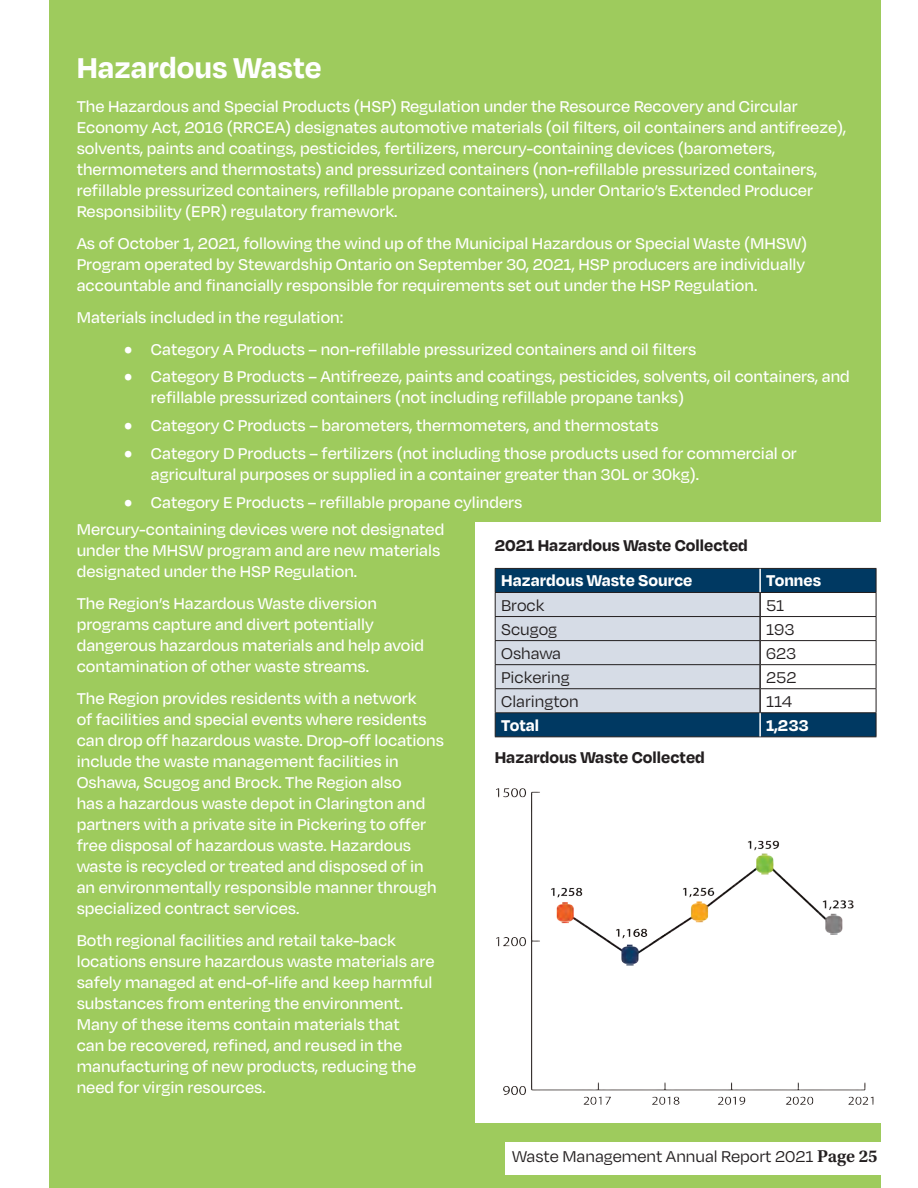
<style>
.page{position:relative;width:918px;height:1188px;background:#fff}
.page>*{position:absolute;margin:0;border:0;box-sizing:border-box;transform-origin:0 0}
.HEADING-H1{font:700 33px "Degular";color:#fff}
.BULLET2020-ICONS{font:500 18px/21px "Degular";color:#fff}
.t1{font:18px "Degular";color:#231f20}
.t2{font:700 18px "Degular";color:#231f20}
.t3{font:700 18px "Degular";color:#fff}
.s1{font-family:"Utopia Std Capt";font-weight:400;font-size:21px}
.s2{font-family:"Utopia Std";font-weight:600}
</style>
<div class="page">
<div style="left:50px;top:0;width:831px;height:1188px;background:#9ecb5d"></div>
<div style="left:475px;top:523px;width:406px;height:600px;background:#fff"></div>
<svg style="left:761px;top:569px;width:115px;height:167px"></svg>
<hr style="left:759px;top:593px;width:2px;height:23px;background:#231f20">
<hr style="left:759px;top:617px;width:2px;height:23px;background:#231f20">
<hr style="left:759px;top:641px;width:2px;height:23px;background:#231f20">
<hr style="left:759px;top:665px;width:2px;height:23px;background:#231f20">
<hr style="left:759px;top:689px;width:2px;height:23px;background:#231f20">
<hr style="left:495px;top:568px;width:265px;height:1px;background:#231f20">
<hr style="left:760px;top:568px;width:116px;height:1px;background:#231f20">
<hr style="left:760px;top:592px;width:116px;height:1px;background:#231f20">
<hr style="left:760px;top:616px;width:116px;height:1px;background:#231f20">
<hr style="left:760px;top:640px;width:116px;height:1px;background:#231f20">
<hr style="left:760px;top:664px;width:116px;height:1px;background:#231f20">
<hr style="left:760px;top:688px;width:116px;height:1px;background:#231f20">
<svg style="left:495px;top:569px;width:265px;height:167px;background:#94a7b9"></svg>
<hr style="left:760px;top:712px;width:116px;height:1px;background:#231f20">
<svg style="left:876px;top:569px;width:1px;height:167px"></svg>
<hr style="left:495px;top:736px;width:265px;height:1px;background:#231f20">
<hr style="left:760px;top:736px;width:116px;height:1px;background:#231f20">
<hr style="left:759px;top:569px;width:2px;height:23px;background:#fff">
<hr style="left:759px;top:713px;width:2px;height:23px;background:#fff">
<img style="left:496px;top:788px;width:378px;height:317px">
<div style="left:505px;top:1142px;width:413px;height:33px;background:#fff"></div>
<h1 class="HEADING-H1" style="left:77px;top:46px;width:247px">Hazardous Waste</h1>
<p class="BULLET2020-ICONS" style="left:77px;top:95px;width:771px">The Hazardous and Special Products (HSP) Regulation under the Resource Recovery and Circular Economy Act, 2016 (RRCEA) designates automotive materials (oil filters, oil containers and antifreeze), solvents, paints and coatings, pesticides, fertilizers, mercury-containing devices (barometers, thermometers and thermostats) and pressurized containers (non-refillable pressurized containers, refillable pressurized containers, refillable propane containers), under Ontario’s Extended Producer Responsibility (EPR) regulatory framework.</p>
<p class="BULLET2020-ICONS" style="left:77px;top:232px;width:732px;text-align:justify">As of October 1, 2021, following the wind up of the Municipal Hazardous or Special Waste (MHSW)<br>Program operated by Stewardship Ontario on September 30, 2021, HSP producers are individually accountable and financially responsible for requirements set out under the HSP Regulation.</p>
<p class="BULLET2020-ICONS" style="left:77px;top:306px;width:268px">Materials included in the regulation:</p>
<p class="BULLET2020-ICONS" style="left:124px;top:338px;width:574px"><span class="s1">•</span> Category A Products – non-refillable pressurized containers and oil filters</p>
<p class="BULLET2020-ICONS" style="left:151px;top:365px;width:700px;text-indent:-27px"><span class="s1">•</span> Category B Products – Antifreeze, paints and coatings, pesticides, solvents, oil containers, and refillable pressurized containers (not including refillable propane tanks)</p>
<p class="BULLET2020-ICONS" style="left:124px;top:414px;width:536px"><span class="s1">•</span> Category C Products – barometers, thermometers, and thermostats</p>
<p class="BULLET2020-ICONS" style="left:151px;top:442px;width:647px;text-indent:-27px"><span class="s1">•</span> Category D Products – fertilizers (not including those products used for commercial or agricultural purposes or supplied in a container greater than 30L or 30kg).</p>
<p class="BULLET2020-ICONS" style="left:124px;top:491px;width:400px"><span class="s1">•</span> Category E Products – refillable propane cylinders</p>
<p class="BULLET2020-ICONS" style="left:77px;top:518px;width:369px">Mercury-containing devices were not designated under the MHSW program and are new materials designated under the HSP Regulation.</p>
<p class="BULLET2020-ICONS" style="left:77px;top:592px;width:349px">The Region’s Hazardous Waste diversion programs capture and divert potentially dangerous hazardous materials and help avoid contamination of other waste streams.</p>
<p class="BULLET2020-ICONS" style="left:77px;top:687px;width:369px">The Region provides residents with a network<br>of facilities and special events where residents can drop off hazardous waste. Drop-off locations include the waste management facilities in Oshawa, Scugog and Brock. The Region also<br>has a hazardous waste depot in Clarington and partners with a private site in Pickering to offer free disposal of hazardous waste. Hazardous waste is recycled or treated and disposed of in an environmentally responsible manner through specialized contract services.</p>
<p class="BULLET2020-ICONS" style="left:77px;top:929px;width:359px">Both regional facilities and retail take-back locations ensure hazardous waste materials are safely managed at end-of-life and keep harmful substances from entering the environment.<br>Many of these items contain materials that<br>can be recovered, refined, and reused in the manufacturing of new products, reducing the need for virgin resources.</p>
<p class="t2" style="left:495px;top:534px;width:255px">2021 Hazardous Waste Collected</p>
<p class="t3" style="left:501px;top:569px;width:193px">Hazardous Waste Source</p>
<p class="t3" style="left:766px;top:569px;width:56px">Tonnes</p>
<p class="t1" style="left:501px;top:594px;width:45px">Brock</p>
<p class="t1" style="left:766px;top:594px;width:20px">51</p>
<p class="t1" style="left:501px;top:618px;width:58px">Scugog</p>
<p class="t1" style="left:766px;top:618px;width:30px">193</p>
<p class="t1" style="left:501px;top:642px;width:61px">Oshawa</p>
<p class="t1" style="left:766px;top:642px;width:32px">623</p>
<p class="t1" style="left:501px;top:666px;width:70px">Pickering</p>
<p class="t1" style="left:766px;top:666px;width:32px">252</p>
<p class="t1" style="left:501px;top:690px;width:79px">Clarington</p>
<p class="t1" style="left:766px;top:690px;width:28px">114</p>
<p class="t3" style="left:501px;top:714px;width:40px">Total</p>
<p class="t3" style="left:766px;top:714px;width:44px">1,233</p>
<p class="t2" style="left:495px;top:746px;width:212px">Hazardous Waste Collected</p>
<p class="t1" style="left:512px;top:1146px;width:367px">Waste Management Annual Report 2021 <span class="s2">Page 25</span></p>
</div>
